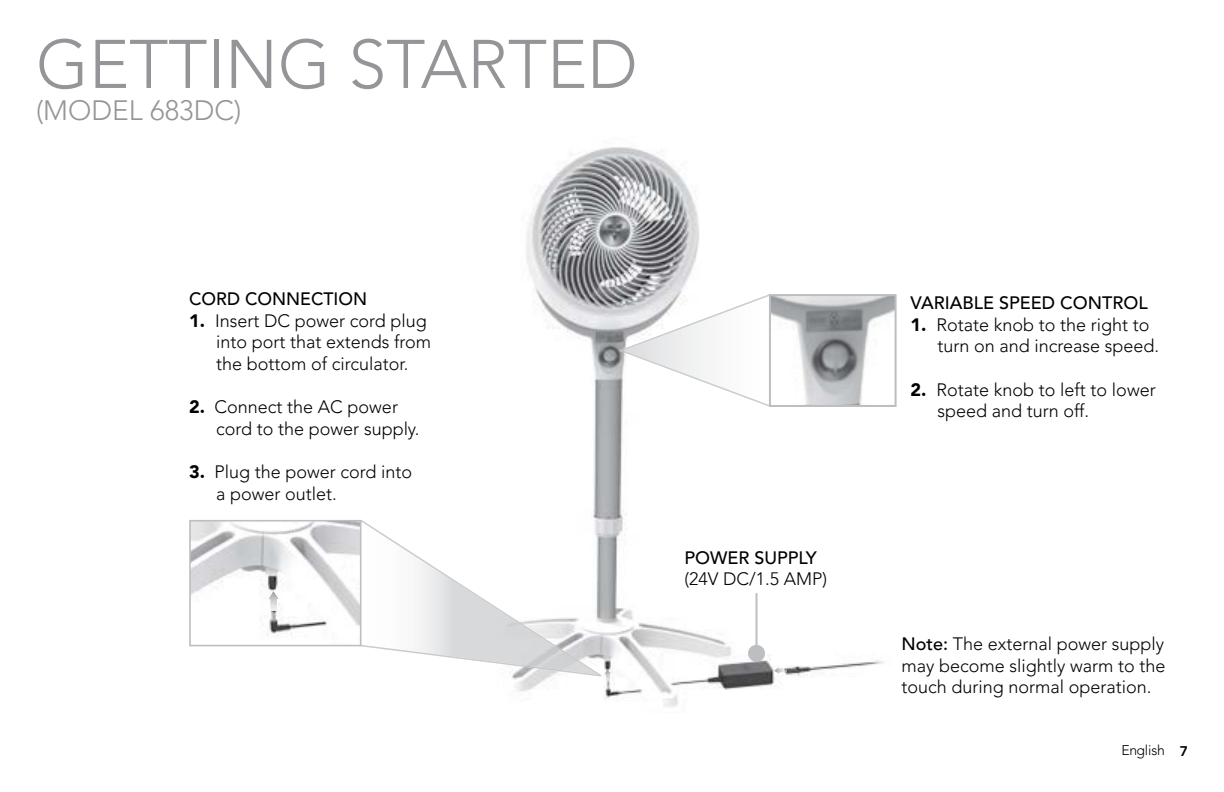
<style>
.page{position:relative;width:1224px;height:792px;background:#fff}
.page>*{position:absolute;margin:0;border:0;box-sizing:border-box;transform-origin:0 0}
.t1{font:300 68px "Avenir";color:#939598}
.t2{font:300 28px "Avenir";color:#939598}
.t3{font:300 18px/21.6px "Avenir";color:#000}
.t4{font:500 18px "Avenir";color:#000}
.t5{font:300 14px "Avenir";letter-spacing:-.02em;color:#000}
.s1{font-weight:900}
.s2{font-weight:500}
.s3{font-weight:800}
</style>
<div class="page">
<img style="left:512px;top:147px;width:371px;height:560px">
<svg style="left:774px;top:667px;width:13px;height:7px"></svg>
<svg style="left:605px;top:669px;width:6px;height:13px"></svg>
<img style="left:401px;top:545px;width:200px;height:132px">
<svg style="left:189px;top:520px;width:212px;height:131px"></svg>
<div style="left:748px;top:645px;width:17px;height:17px;background:#bcbec0;border-radius:50%"></div>
<hr style="left:756px;top:593px;width:2px;height:53px;background:#bcbec0">
<img style="left:619px;top:294px;width:150px;height:113px">
<svg style="left:769px;top:294px;width:128px;height:113px"></svg>
<h1 class="t1" style="left:36px;top:25px;width:603px">GETTING STARTED</h1>
<h2 class="t2" style="left:36px;top:94px;width:207px">(MODEL 683DC)</h2>
<p class="t4" style="left:189px;top:288px;width:179px">CORD CONNECTION</p>
<p class="t3" style="left:216px;top:310px;width:217px;text-indent:-27px"><span class="s1">1.</span> Insert DC power cord plug into port that extends from the bottom of circulator.</p>
<p class="t3" style="left:216px;top:396px;width:205px;text-indent:-27px"><span class="s1">2.</span> Connect the AC power cord to the power supply.</p>
<p class="t3" style="left:216px;top:461px;width:198px;text-indent:-27px"><span class="s1">3.</span> Plug the power cord into a power outlet.</p>
<p class="t4" style="left:684px;top:547px;width:134px">POWER SUPPLY</p>
<p class="t3" style="left:684px;top:568px;width:144px">(24V DC/1.5 AMP)</p>
<p class="t4" style="left:911px;top:292px;width:239px">VARIABLE SPEED CONTROL</p>
<p class="t3" style="left:938px;top:314px;width:223px;text-indent:-27px"><span class="s1">1.</span> Rotate knob to the right to turn on and increase speed.</p>
<p class="t3" style="left:938px;top:379px;width:220px;text-indent:-27px"><span class="s1">2.</span> Rotate knob to left to lower speed and turn off.</p>
<p class="t3" style="left:901px;top:633px;width:266px;text-align:justify"><span class="s2">Note:</span> The external power supply may become slightly warm to the touch during normal operation.</p>
<p class="t5" style="left:1122px;top:742px;width:68px">English <span class="s3">7</span></p>
</div>
